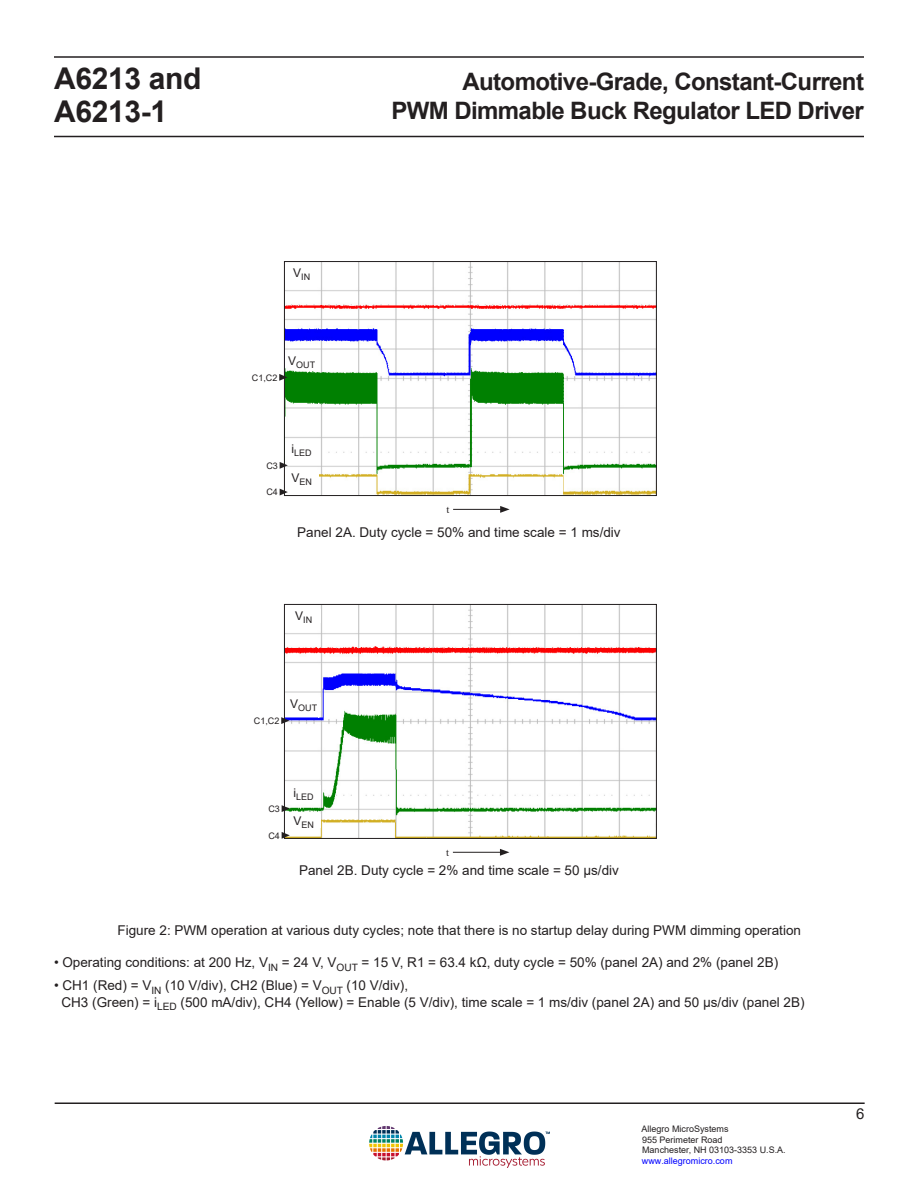
<style>
.page{position:relative;width:918px;height:1188px;background:#fff}
.page>*{position:absolute;margin:0;border:0;box-sizing:border-box;transform-origin:0 0}
.t1{font:700 30px/33px "Arial";letter-spacing:-.01em;color:#231f20}
.t2{font:700 24px/28.8px "Arial";letter-spacing:-.025em;color:#231f20;text-align:right}
.t3{font:15px "Arial";color:#231f20}
.Front-Caption{font:13.5px/16.2px "Arial";color:#231f20}
.t4{font:10.5px "Times New Roman";color:#231f20}
.Front-Caption-2{font:9px/10.8px "Arial";color:#231f20}
.t5{font:9px "Arial";color:#00f}
</style>
<div class="page">
<hr style="left:55px;top:1102px;width:810px;height:2px;background:#231f20">
<hr style="left:54px;top:136px;width:810px;height:1px;background:#231f20">
<hr style="left:54px;top:56px;width:810px;height:2px;background:#231f20">
<img style="left:370px;top:1126px;width:180px;height:42px">
<hr style="left:453px;top:852px;width:49px;height:1px;background:#231f20">
<svg style="left:500px;top:849px;width:9px;height:7px"></svg>
<img style="left:286px;top:606px;width:368px;height:231px">
<div style="left:284px;top:604px;width:372px;height:235px;border:1px solid #231f20"></div>
<img style="left:286px;top:263px;width:368px;height:231px">
<div style="left:284px;top:261px;width:372px;height:235px;border:1px solid #231f20"></div>
<hr style="left:453px;top:509px;width:50px;height:1px;background:#231f20">
<svg style="left:500px;top:506px;width:10px;height:7px"></svg>
<svg style="left:279px;top:374px;width:8px;height:7px"></svg>
<svg style="left:281px;top:717px;width:8px;height:7px"></svg>
<svg style="left:280px;top:462px;width:8px;height:7px"></svg>
<svg style="left:282px;top:805px;width:8px;height:7px"></svg>
<svg style="left:280px;top:489px;width:8px;height:6px"></svg>
<svg style="left:282px;top:832px;width:8px;height:7px"></svg>
<div style="left:285px;top:266px;width:33px;height:13px;background:#fff"></div>
<div style="left:287px;top:609px;width:33px;height:14px;background:#fff"></div>
<div style="left:285px;top:354px;width:33px;height:13px;background:#fff"></div>
<div style="left:287px;top:697px;width:33px;height:13px;background:#fff"></div>
<div style="left:285px;top:442px;width:33px;height:14px;background:#fff"></div>
<div style="left:287px;top:785px;width:33px;height:14px;background:#fff"></div>
<div style="left:285px;top:471px;width:33px;height:13px;background:#fff"></div>
<div style="left:287px;top:814px;width:33px;height:13px;background:#fff"></div>
<h1 class="t1" style="left:54px;top:62px;width:149px">A6213 and<br>A6213-1</h1>
<h2 class="t2" style="left:391px;top:68px;width:474px">Automotive-Grade, Constant-Current<br>PWM Dimmable Buck Regulator LED Driver</h2>
<p class="Front-Caption-2" style="left:293px;top:271px;width:19px"><sup>V</sup>IN</p>
<p class="Front-Caption-2" style="left:252px;top:372px;width:27px">C1,C2</p>
<p class="Front-Caption-2" style="left:288px;top:359px;width:29px"><sup>V</sup>OUT</p>
<p class="Front-Caption-2" style="left:266px;top:460px;width:13px">C3</p>
<p class="Front-Caption-2" style="left:266px;top:487px;width:13px">C4</p>
<p class="Front-Caption-2" style="left:292px;top:448px;width:22px"><sup>i</sup>LED</p>
<p class="Front-Caption-2" style="left:291px;top:476px;width:22px"><sup>V</sup>EN</p>
<p class="t4" style="left:446px;top:503px;width:4px">t</p>
<p class="Front-Caption" style="left:297px;top:524px;width:325px">Panel 2A. Duty cycle = 50% and time scale = 1 ms/div</p>
<p class="Front-Caption-2" style="left:295px;top:615px;width:19px"><sup>V</sup>IN</p>
<p class="Front-Caption-2" style="left:254px;top:715px;width:27px">C1,C2</p>
<p class="Front-Caption-2" style="left:290px;top:702px;width:29px"><sup>V</sup>OUT</p>
<p class="Front-Caption-2" style="left:268px;top:803px;width:13px">C3</p>
<p class="Front-Caption-2" style="left:268px;top:830px;width:13px">C4</p>
<p class="Front-Caption-2" style="left:294px;top:791px;width:22px"><sup>i</sup>LED</p>
<p class="Front-Caption-2" style="left:293px;top:819px;width:22px"><sup>V</sup>EN</p>
<p class="t4" style="left:446px;top:845px;width:4px">t</p>
<p class="Front-Caption" style="left:299px;top:862px;width:321px">Panel 2B. Duty cycle = 2% and time scale = 50 µs/div</p>
<p class="Front-Caption" style="left:118px;top:922px;width:685px">Figure 2: PWM operation at various duty cycles; note that there is no startup delay during PWM dimming operation</p>
<p class="Front-Caption" style="left:54px;top:955px;width:726px">• Operating conditions: at 200 Hz, V<sub>IN</sub> = 24 V, V<sub>OUT</sub> = 15 V, R1 = 63.4 kΩ, duty cycle = 50% (panel 2A) and 2% (panel 2B)</p>
<p class="Front-Caption" style="left:62px;top:978px;width:745px;text-indent:-8px">• CH1 (Red) = V<sub>IN</sub> (10 V/div), CH2 (Blue) = V<sub>OUT</sub> (10 V/div),<br>CH3 (Green) = i<sub>LED</sub> (500 mA/div), CH4 (Yellow) = Enable (5 V/div), time scale = 1 ms/div (panel 2A) and 50 µs/div (panel 2B)</p>
<p class="Front-Caption-2" style="left:642px;top:1123px;width:146px">Allegro MicroSystems<br>955 Perimeter Road<br>Manchester, NH 03103-3353 U.S.A.</p>
<p class="t5" style="left:642px;top:1155px;width:92px">www.allegromicro.com</p>
<p class="t3" style="left:856px;top:1103px;width:10px">6</p>
</div>
